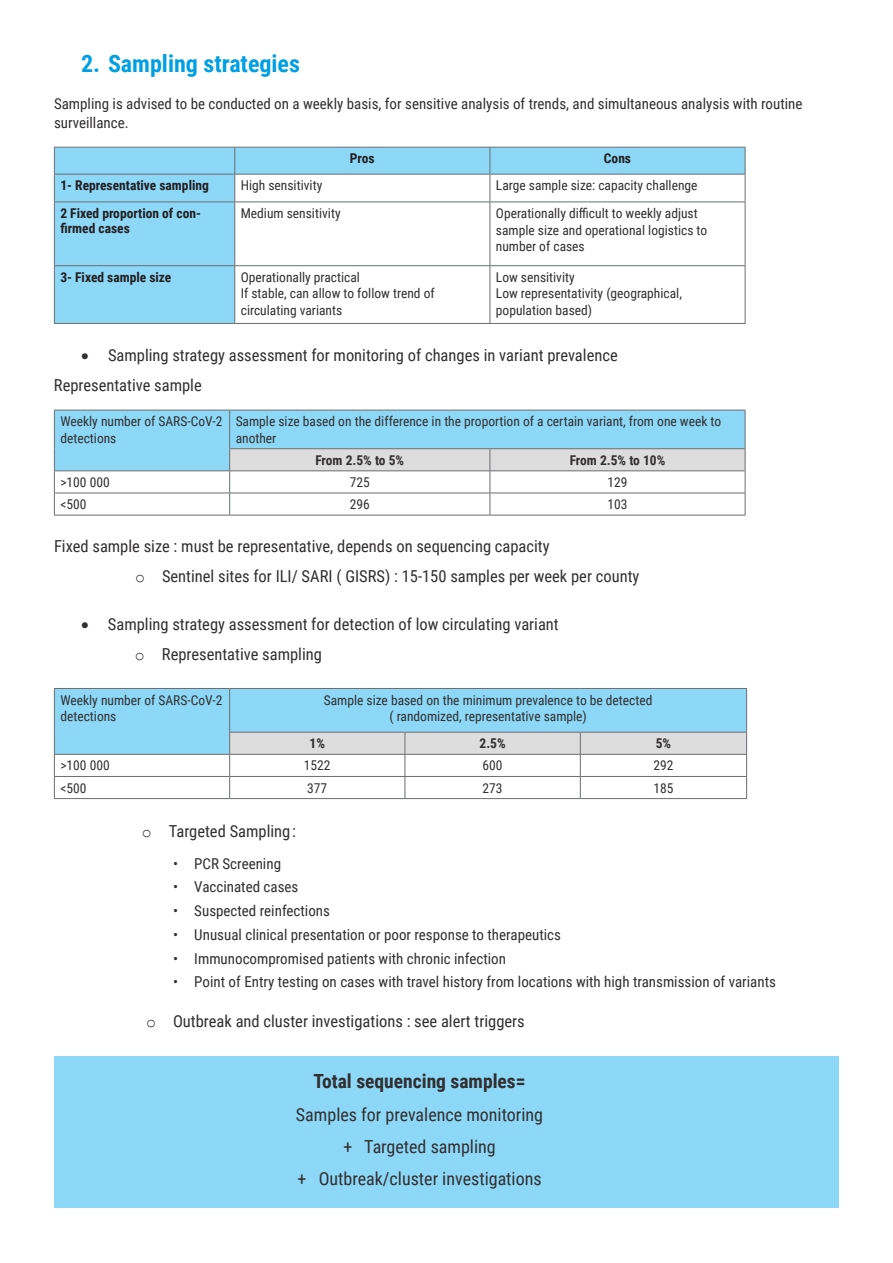
<style>
.page{position:relative;width:893px;height:1263px;background:#fff}
.page>*{position:absolute;margin:0;border:0;box-sizing:border-box;transform-origin:0 0}
.t1{font:700 24px "Roboto Condensed";color:#009fe3}
.t2{font:700 19.5px "Roboto Condensed";color:#312f30}
.t3{font:18px/32.2px "Roboto Condensed";color:#312f30;text-align:center}
.t4{font:16.5px/29.8px "Roboto Condensed";color:#312f30}
.t5{font:15px/19.5px "Roboto Condensed";color:#312f30}
.t6{font:13.5px/16.5px "Roboto Condensed";color:#312f30}
.t7{font:700 13.5px/14.5px "Roboto Condensed";color:#231f20}
.t8{font:700 13.5px "Roboto Condensed";letter-spacing:-.015em;color:#312f30}
.s1{font-family:"Courier New"}
</style>
<div class="page">
<svg style="left:55px;top:148px;width:690px;height:175px"></svg>
<hr style="left:54px;top:266px;width:1px;height:57px;background:#6c6d70">
<hr style="left:54px;top:323px;width:181px;height:1px;background:#6c6d70">
<svg style="left:234px;top:148px;width:1px;height:54px"></svg>
<hr style="left:234px;top:202px;width:1px;height:63px;background:#6c6d70">
<hr style="left:234px;top:266px;width:1px;height:57px;background:#6c6d70">
<hr style="left:235px;top:323px;width:255px;height:1px;background:#6c6d70">
<svg style="left:490px;top:148px;width:1px;height:54px"></svg>
<hr style="left:490px;top:202px;width:1px;height:63px;background:#6c6d70">
<hr style="left:490px;top:266px;width:1px;height:57px;background:#6c6d70">
<hr style="left:745px;top:266px;width:1px;height:57px;background:#6c6d70">
<hr style="left:490px;top:323px;width:255px;height:1px;background:#6c6d70">
<hr style="left:54px;top:147px;width:181px;height:1px;background:#6c6d70">
<hr style="left:235px;top:147px;width:255px;height:1px;background:#6c6d70">
<hr style="left:490px;top:147px;width:255px;height:1px;background:#6c6d70">
<hr style="left:54px;top:202px;width:1px;height:63px;background:#6c6d70">
<hr style="left:745px;top:202px;width:1px;height:63px;background:#6c6d70">
<hr style="left:54px;top:265px;width:181px;height:1px;background:#6c6d70">
<hr style="left:235px;top:265px;width:255px;height:1px;background:#6c6d70">
<hr style="left:490px;top:265px;width:255px;height:1px;background:#6c6d70">
<hr style="left:54px;top:174px;width:181px;height:1px;background:#6c6d70">
<svg style="left:54px;top:148px;width:1px;height:54px"></svg>
<hr style="left:235px;top:174px;width:255px;height:1px;background:#6c6d70">
<hr style="left:490px;top:174px;width:255px;height:1px;background:#6c6d70">
<svg style="left:745px;top:148px;width:1px;height:54px"></svg>
<hr style="left:54px;top:202px;width:181px;height:1px;background:#6c6d70">
<hr style="left:235px;top:202px;width:255px;height:1px;background:#6c6d70">
<hr style="left:490px;top:202px;width:255px;height:1px;background:#6c6d70">
<svg style="left:54px;top:410px;width:692px;height:105px"></svg>
<hr style="left:54px;top:515px;width:176px;height:1px;background:#6c6d70">
<hr style="left:230px;top:515px;width:260px;height:1px;background:#6c6d70">
<hr style="left:490px;top:515px;width:255px;height:1px;background:#6c6d70">
<div style="left:55px;top:689px;width:691px;height:65px;background:#8dd7f7"></div>
<hr style="left:54px;top:688px;width:176px;height:1px;background:#6c6d70">
<hr style="left:54px;top:689px;width:1px;height:43px;background:#6c6d70">
<hr style="left:54px;top:798px;width:176px;height:1px;background:#6c6d70">
<hr style="left:54px;top:754px;width:176px;height:1px;background:#6c6d70">
<svg style="left:54px;top:732px;width:1px;height:66px"></svg>
<hr style="left:54px;top:776px;width:176px;height:1px;background:#6c6d70">
<hr style="left:230px;top:688px;width:175px;height:1px;background:#6c6d70">
<hr style="left:229px;top:689px;width:1px;height:43px;background:#6c6d70">
<hr style="left:405px;top:688px;width:175px;height:1px;background:#6c6d70">
<hr style="left:580px;top:688px;width:167px;height:1px;background:#6c6d70">
<hr style="left:746px;top:689px;width:1px;height:43px;background:#6c6d70">
<hr style="left:230px;top:798px;width:175px;height:1px;background:#6c6d70">
<hr style="left:580px;top:798px;width:167px;height:1px;background:#6c6d70">
<svg style="left:229px;top:732px;width:518px;height:66px"></svg>
<hr style="left:405px;top:798px;width:175px;height:1px;background:#6c6d70">
<div style="left:54px;top:1057px;width:785px;height:151px;background:#8dd7f7"></div>
<h1 class="t1" style="left:81px;top:47px;width:220px">2. Sampling strategies</h1>
<p class="t5" style="left:54px;top:93px;width:750px">Sampling is advised to be conducted on a weekly basis, for sensitive analysis of trends, and simultaneous analysis with routine surveillance.</p>
<p class="t7" style="left:350px;top:151px;width:26px">Pros</p>
<p class="t7" style="left:604px;top:151px;width:29px">Cons</p>
<p class="t7" style="left:60px;top:178px;width:150px">1- Representative sampling</p>
<p class="t6" style="left:241px;top:177px;width:83px">High sensitivity</p>
<p class="t6" style="left:496px;top:177px;width:203px">Large sample size: capacity challenge</p>
<p class="t7" style="left:60px;top:205px;width:142px">2 Fixed proportion of con&shy;firmed cases</p>
<p class="t6" style="left:241px;top:204px;width:101px">Medium sensitivity</p>
<p class="t6" style="left:496px;top:204px;width:213px">Operationally difficult to weekly adjust sample size and operational logistics to number of cases</p>
<p class="t7" style="left:60px;top:269px;width:113px">3- Fixed sample size</p>
<p class="t6" style="left:241px;top:268px;width:196px">Operationally practical<br>If stable, can allow to follow trend of circulating variants</p>
<p class="t6" style="left:496px;top:268px;width:188px">Low sensitivity<br>Low representativity (geographical, population based)</p>
<p class="t4" style="left:54px;top:340px;width:565px;text-indent:27px">• Sampling strategy assessment for monitoring of changes in variant prevalence<br>Representative sample</p>
<p class="t6" style="left:60px;top:413px;width:164px">Weekly number of SARS-CoV-2 detections</p>
<p class="t6" style="left:236px;top:413px;width:487px">Sample size based on the difference in the proportion of a certain variant, from one week to another</p>
<p class="t8" style="left:315px;top:451px;width:90px">From 2.5% to 5%</p>
<p class="t8" style="left:570px;top:451px;width:97px">From 2.5% to 10%</p>
<p class="t6" style="left:60px;top:473px;width:51px">&gt;100 000</p>
<p class="t6" style="left:350px;top:473px;width:22px">725</p>
<p class="t6" style="left:607px;top:473px;width:22px">129</p>
<p class="t6" style="left:60px;top:495px;width:28px">&lt;500</p>
<p class="t6" style="left:350px;top:495px;width:22px">296</p>
<p class="t6" style="left:607px;top:495px;width:22px">103</p>
<p class="t4" style="left:135px;top:531px;width:506px;text-indent:-81px">Fixed sample size : must be representative, depends on sequencing capacity<br><span class="s1">o</span> Sentinel sites for ILI/ SARI ( GISRS) : 15-150 samples per week per county</p>
<p class="t4" style="left:135px;top:609px;width:425px;text-indent:-54px">• Sampling strategy assessment for detection of low circulating variant <span class="s1">o</span> Representative sampling</p>
<p class="t6" style="left:60px;top:691px;width:164px">Weekly number of SARS-CoV-2 detections</p>
<p class="t6" style="left:324px;top:691px;width:330px;text-align:center">Sample size based on the minimum prevalence to be detected ( randomized, representative sample)</p>
<p class="t8" style="left:310px;top:734px;width:17px">1%</p>
<p class="t8" style="left:479px;top:734px;width:28px">2.5%</p>
<p class="t8" style="left:656px;top:734px;width:17px">5%</p>
<p class="t6" style="left:60px;top:757px;width:51px">&gt;100 000</p>
<p class="t6" style="left:304px;top:757px;width:28px">1522</p>
<p class="t6" style="left:483px;top:757px;width:22px">600</p>
<p class="t6" style="left:653px;top:757px;width:22px">292</p>
<p class="t6" style="left:60px;top:779px;width:28px">&lt;500</p>
<p class="t6" style="left:307px;top:779px;width:22px">377</p>
<p class="t6" style="left:483px;top:779px;width:22px">273</p>
<p class="t6" style="left:653px;top:779px;width:22px">185</p>
<p class="t4" style="left:142px;top:816px;width:156px"><span class="s1">o</span> Targeted Sampling:</p>
<p class="t5" style="left:173px;top:853px;width:109px">• PCR Screening</p>
<p class="t5" style="left:173px;top:877px;width:127px">• Vaccinated cases</p>
<p class="t5" style="left:173px;top:900px;width:158px">• Suspected reinfections</p>
<p class="t5" style="left:173px;top:924px;width:389px">• Unusual clinical presentation or poor response to therapeutics</p>
<p class="t5" style="left:173px;top:948px;width:334px">• Immunocompromised patients with chronic infection</p>
<p class="t5" style="left:173px;top:972px;width:604px">• Point of Entry testing on cases with travel history from locations with high transmission of variants</p>
<p class="t4" style="left:146px;top:1005px;width:380px"><span class="s1">o</span> Outbreak and cluster investigations : see alert triggers</p>
<h2 class="t2" style="left:313px;top:1068px;width:214px">Total sequencing samples=</h2>
<h3 class="t3" style="left:296px;top:1097px;width:249px">Samples for prevalence monitoring + Targeted sampling<br>+ Outbreak/cluster investigations</h3>
</div>
